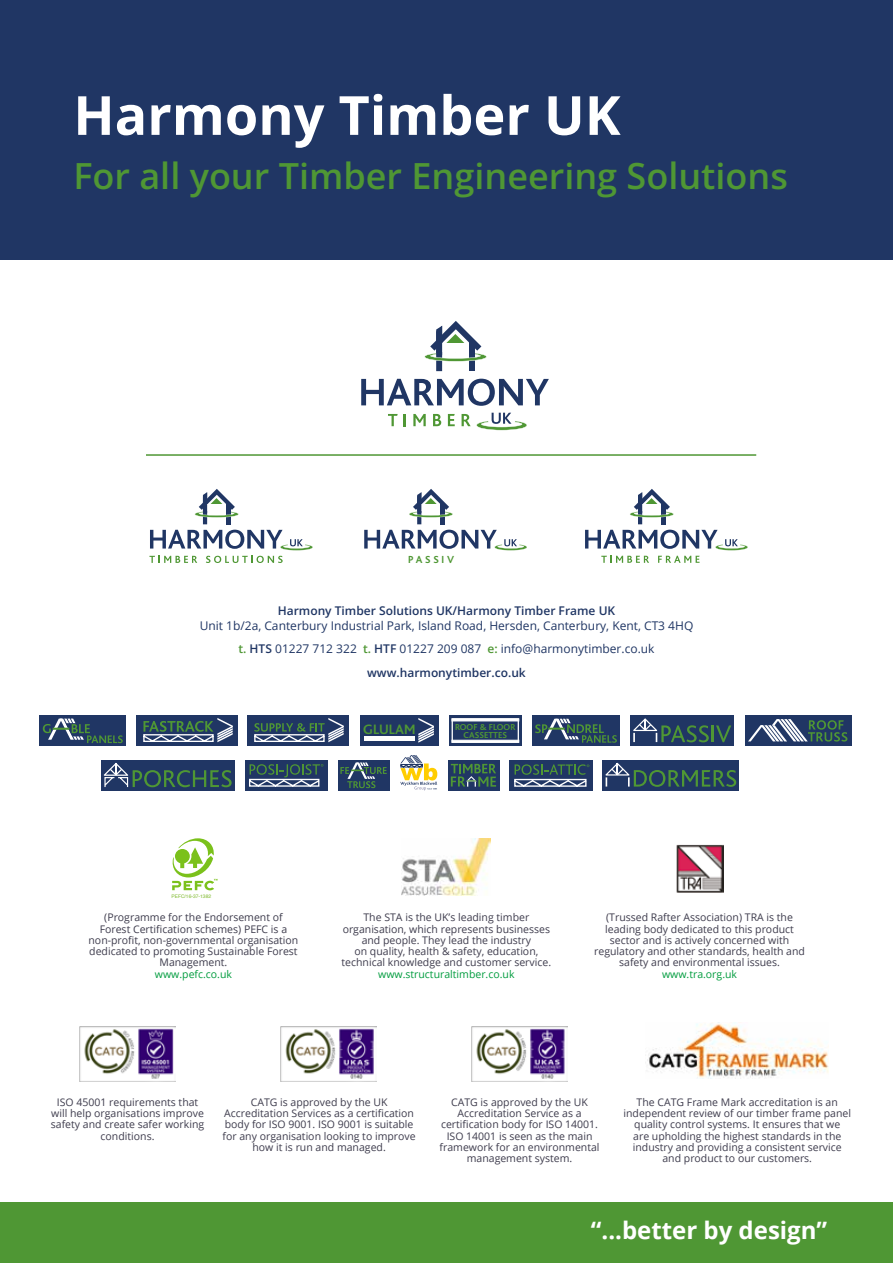
<style>
.page{position:relative;width:893px;height:1263px;background:#fff}
.page>*{position:absolute;margin:0;border:0;box-sizing:border-box;transform-origin:0 0}
.t1{font:700 54px "Open Sans";color:#fff}
.t2{font:600 36px "Open Sans";color:#4f9734}
.t3{font:700 24px "Open Sans";color:#fff}
.t4{font:700 14.25px "Bliss";color:#4f9734}
.t5{font:12px/23.5px "Open Sans";color:#203664;text-align:center}
.t6{font:600 12px "Open Sans";color:#203664}
.t7{font:700 10.8px "Bliss";letter-spacing:.26em;color:#4f9734}
.t8{font:10.5px/11.2px "Open Sans";color:#3e3c4d;text-align:center}
.t9{font:10.5px "Open Sans";color:#009c3e}
.t10{font:700 9px/7.8px "Bliss";color:#4f9734;text-align:center}
.t11{font:4.95px "Helvetica";color:#7db92a}
.s1{font-weight:600;color:#4f9734}
.s2{font-weight:600}
</style>
<div class="page">
<div style="left:0;top:0;width:893px;height:259px;background:#203664"></div>
<div style="left:0;top:1202px;width:893px;height:61px;background:#4f9734"></div>
<svg style="left:149px;top:556px;width:48px;height:7px"></svg>
<svg style="left:206px;top:556px;width:77px;height:7px"></svg>
<svg style="left:195px;top:489px;width:44px;height:35px"></svg>
<svg style="left:150px;top:530px;width:163px;height:20px"></svg>
<svg style="left:630px;top:489px;width:44px;height:35px"></svg>
<svg style="left:585px;top:530px;width:163px;height:20px"></svg>
<svg style="left:601px;top:556px;width:48px;height:7px"></svg>
<svg style="left:658px;top:556px;width:41px;height:7px"></svg>
<svg style="left:409px;top:489px;width:44px;height:35px"></svg>
<svg style="left:364px;top:530px;width:163px;height:20px"></svg>
<img style="left:676px;top:844px;width:47px;height:48px">
<img style="left:401px;top:838px;width:89px;height:58px">
<svg style="left:361px;top:379px;width:188px;height:27px"></svg>
<svg style="left:424px;top:321px;width:63px;height:50px"></svg>
<svg style="left:388px;top:414px;width:10px;height:12px"></svg>
<svg style="left:404px;top:414px;width:2px;height:12px"></svg>
<svg style="left:413px;top:414px;width:13px;height:12px"></svg>
<svg style="left:433px;top:414px;width:8px;height:12px"></svg>
<svg style="left:448px;top:414px;width:7px;height:12px"></svg>
<svg style="left:462px;top:413px;width:65px;height:17px"></svg>
<hr style="left:146px;top:454px;width:610px;height:2px;background:#4f9734">
<svg style="left:172px;top:838px;width:46px;height:53px"></svg>
<img style="left:647px;top:1023px;width:182px;height:56px">
<div style="left:101px;top:760px;width:134px;height:30px;background:#203664"></div>
<svg style="left:104px;top:763px;width:128px;height:25px"></svg>
<div style="left:338px;top:760px;width:52px;height:30px;background:#203664"></div>
<svg style="left:340px;top:762px;width:47px;height:26px"></svg>
<div style="left:602px;top:760px;width:137px;height:30px;background:#203664"></div>
<svg style="left:605px;top:763px;width:131px;height:24px"></svg>
<div style="left:448px;top:760px;width:52px;height:30px;background:#203664"></div>
<svg style="left:451px;top:764px;width:45px;height:23px"></svg>
<div style="left:245px;top:760px;width:82px;height:30px;background:#203664"></div>
<svg style="left:249px;top:764px;width:74px;height:23px"></svg>
<div style="left:509px;top:760px;width:84px;height:30px;background:#203664"></div>
<svg style="left:514px;top:764px;width:75px;height:23px"></svg>
<div style="left:532px;top:715px;width:88px;height:31px;background:#203664"></div>
<svg style="left:535px;top:719px;width:82px;height:24px"></svg>
<div style="left:248px;top:715px;width:101px;height:31px;background:#203664"></div>
<svg style="left:254px;top:718px;width:90px;height:25px"></svg>
<div style="left:40px;top:715px;width:86px;height:31px;background:#203664"></div>
<svg style="left:43px;top:718px;width:80px;height:25px"></svg>
<div style="left:360px;top:715px;width:79px;height:31px;background:#203664"></div>
<svg style="left:418px;top:718px;width:16px;height:25px"></svg>
<hr style="left:364px;top:736px;width:51px;height:4px;background:#fff">
<div style="left:449px;top:715px;width:73px;height:31px;background:#203664"></div>
<div style="left:452px;top:718px;width:67px;height:25px;border:1px solid #fff"></div>
<hr style="left:452px;top:719px;width:67px;height:2px;background:#fff">
<div style="left:452px;top:740px;width:67px;height:2px;background:#fff;border:1px solid #fff"></div>
<div style="left:136px;top:715px;width:102px;height:31px;background:#203664"></div>
<svg style="left:143px;top:718px;width:90px;height:25px"></svg>
<div style="left:630px;top:715px;width:104px;height:31px;background:#203664"></div>
<svg style="left:633px;top:718px;width:98px;height:24px"></svg>
<div style="left:745px;top:715px;width:106px;height:31px;background:#203664"></div>
<svg style="left:748px;top:719px;width:99px;height:22px"></svg>
<svg style="left:400px;top:755px;width:37px;height:35px"></svg>
<img style="left:79px;top:1027px;width:97px;height:55px">
<img style="left:280px;top:1027px;width:97px;height:55px">
<img style="left:471px;top:1027px;width:97px;height:55px">
<h1 class="t1" style="left:73px;top:77px;width:549px">Harmony Timber UK</h1>
<h2 class="t2" style="left:73px;top:151px;width:716px">For all your Timber Engineering Solutions</h2>
<p class="t7" style="left:408px;top:554px;width:48px">PASSIV</p>
<p class="t6" style="left:278px;top:602px;width:339px">Harmony Timber Solutions UK/Harmony Timber Frame UK</p>
<p class="t5" style="left:200px;top:613px;width:495px">Unit 1b/2a, Canterbury Industrial Park, Island Road, Hersden, Canterbury, Kent, CT3 4HQ <span class="s1">t.</span> <span class="s2">HTS</span> 01227 712 322 <span class="s1">t.</span> <span class="s2">HTF</span> 01227 209 087 <span class="s1">e:</span> info@harmonytimber.co.uk <span class="s2">www.harmonytimber.co.uk</span></p>
<h3 class="t4" style="left:363px;top:721px;width:54px">GLULAM</h3>
<p class="t10" style="left:455px;top:723px;width:62px">ROOF &amp; FLOOR<br>CASSETTES</p>
<p class="t11" style="left:171px;top:892px;width:41px">PEFC/16-37-1382</p>
<p class="t8" style="left:89px;top:912px;width:211px">(Programme for the Endorsement of Forest Certification schemes) PEFC is a non-profit, non-governmental organisation dedicated to promoting Sustainable Forest Management.</p>
<p class="t9" style="left:155px;top:966px;width:79px">www.pefc.co.uk</p>
<p class="t8" style="left:342px;top:912px;width:211px">The STA is the UK’s leading timber organisation, which represents businesses and people. They lead the industry<br>on quality, health &amp; safety, education, technical knowledge and customer service.</p>
<p class="t9" style="left:378px;top:966px;width:138px">www.structuraltimber.co.uk</p>
<p class="t8" style="left:594px;top:912px;width:212px">(Trussed Rafter Association) TRA is the leading body dedicated to this product sector and is actively concerned with regulatory and other standards, health and safety and environmental issues.</p>
<p class="t9" style="left:662px;top:966px;width:77px">www.tra.org.uk</p>
<p class="t8" style="left:51px;top:1096px;width:155px">ISO 45001 requirements that will help organisations improve safety and create safer working conditions.</p>
<p class="t8" style="left:223px;top:1096px;width:195px">CATG is approved by the UK Accreditation Services as a certification body for ISO 9001. ISO 9001 is suitable for any organisation looking to improve how it is run and managed.</p>
<p class="t8" style="left:440px;top:1096px;width:161px">CATG is approved by the UK<br>Accreditation Service as a certification body for ISO 14001.<br>ISO 14001 is seen as the main framework for an environmental management system.</p>
<p class="t8" style="left:623px;top:1096px;width:229px">The CATG Frame Mark accreditation is an independent review of our timber frame panel quality control systems. It ensures that we<br>are upholding the highest standards in the industry and providing a consistent service and product to our customers.</p>
<h3 class="t3" style="left:591px;top:1213px;width:238px">“...better by design”</h3>
</div>
